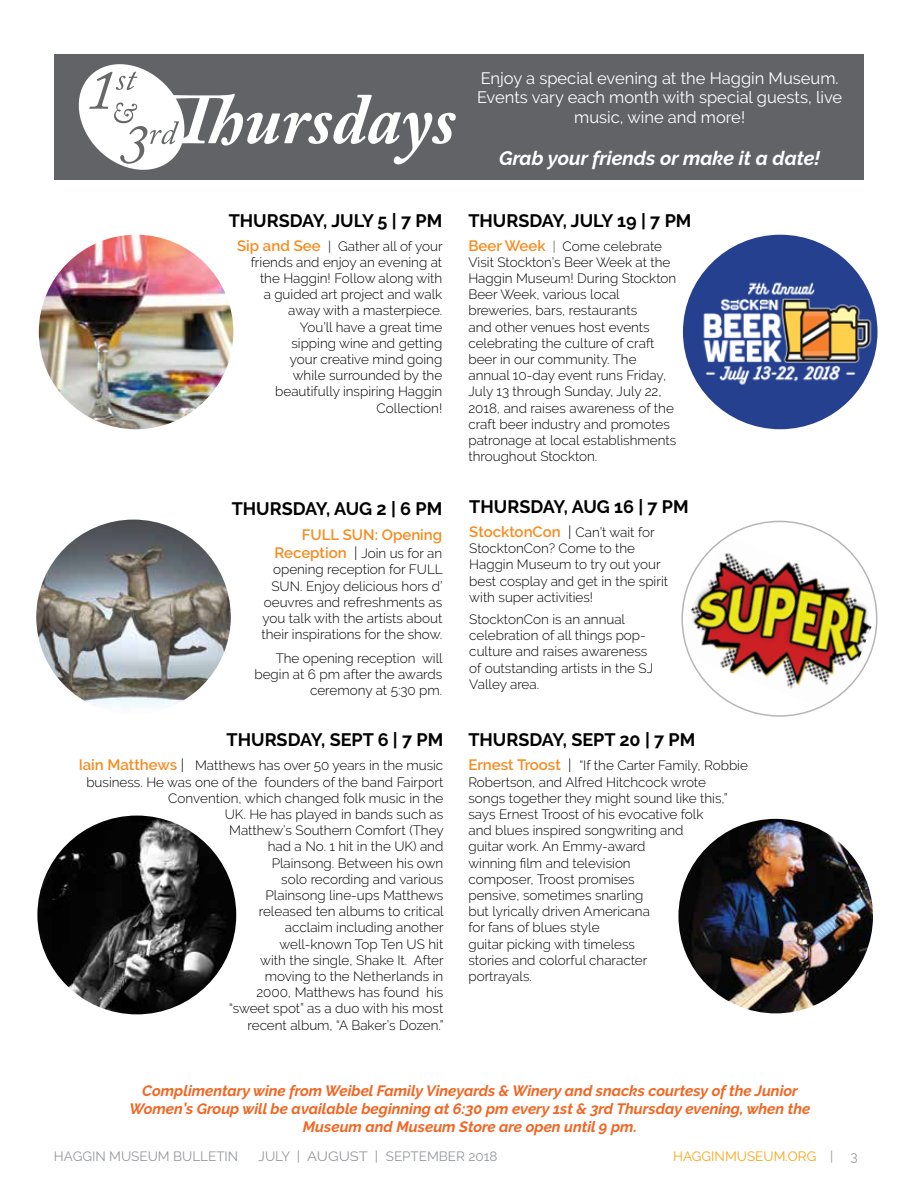
<style>
.page{position:relative;width:918px;height:1188px;background:#fff}
.page>*{position:absolute;margin:0;border:0;box-sizing:border-box;transform-origin:0 0}
.t1{font:italic 700 19.5px "Raleway";color:#fff}
.t2{font:700 18px "Raleway";color:#000}
.t3{font:16.5px/19.8px "Raleway";color:#fff;text-align:center}
.t4{font:italic 700 15px/18px "Raleway";color:#f16623;text-align:center}
.t5{font:600 15px "Raleway";color:#f68c20}
.t6{font:300 13.5px/16.2px "Raleway";color:#000;text-align:right}
.t7{font:13.5px "Raleway";color:#95989c}
.t8{font:13.5px "Raleway";color:#faa61a}
.s1{font-weight:600;font-size:15px;color:#f68c20}
.s2{font-size:15px}
.s3{font-weight:200}
.s4{color:#95989c}
</style>
<div class="page">
<div style="left:54px;top:54px;width:810px;height:126px;background:#616367"></div>
<svg style="left:79px;top:64px;width:377px;height:106px"></svg>
<img style="left:39px;top:235px;width:194px;height:194px;border-radius:97px">
<div style="left:683px;top:235px;width:195px;height:194px;background:#25408f;border-radius:50%"></div>
<img style="left:683px;top:250px;width:195px;height:164px">
<img style="left:684px;top:536px;width:191px;height:171px">
<img style="left:678px;top:819px;width:195px;height:194px;border-radius:97px">
<img style="left:36px;top:520px;width:195px;height:194px;border-radius:97px">
<img style="left:37px;top:816px;width:199px;height:198px;border-radius:99px">
<h2 class="t2" style="left:229px;top:210px;width:215px">THURSDAY, JULY 5 | 7 PM</h2>
<p class="t6" style="left:237px;top:238px;width:207px"><span class="s1">Sip and See</span> | Gather all of your friends and enjoy an evening at the Haggin! Follow along with<br>a guided art project and walk away with a masterpiece.<br>You’ll have a great time<br>sipping wine and getting<br>your creative mind going<br>while surrounded by the beautifully inspiring Haggin<br>Collection!</p>
<h2 class="t2" style="left:232px;top:498px;width:212px">THURSDAY, AUG 2 | 6 PM</h2>
<p class="t5" style="left:302px;top:526px;width:142px">FULL SUN: Opening</p>
<p class="t6" style="left:261px;top:545px;width:183px"><span class="s1">Reception</span> <span class="s2">|</span> Join us for an opening reception for FULL<br>SUN. Enjoy delicious hors d’ oeuvres and refreshments as you talk with the artists about their inspirations for the show.</p>
<p class="t6" style="left:254px;top:650px;width:190px">The opening reception will begin at 6 pm after the awards ceremony at 5:30 pm.</p>
<h2 class="t2" style="left:227px;top:730px;width:218px">THURSDAY, SEPT 6 | 7 PM</h2>
<p class="t6" style="left:79px;top:757px;width:366px"><span class="s1">Iain Matthews</span> <span class="s2">|</span> Matthews has over 50 years in the music business. He was one of the founders of the band Fairport Convention, which changed folk music in the<br>UK. He has played in bands such as<br>Matthew’s Southern Comfort (They<br>had a No. 1 hit in the UK) and<br>Plainsong. Between his own<br>solo recording and various<br>Plainsong line-ups Matthews<br>released ten albums to critical<br>acclaim including another<br>well-known Top Ten US hit<br>with the single, Shake It. After<br>moving to the Netherlands in<br>2000, Matthews has found his<br>“sweet spot” as a duo with his most<br>recent album, “A Baker’s Dozen.”</p>
<p class="t3" style="left:477px;top:68px;width:367px">Enjoy a special evening at the Haggin Museum.<br>Events vary each month with special guests, live music, wine and more!</p>
<h1 class="t1" style="left:499px;top:147px;width:323px">Grab your friends or make it a date!</h1>
<h2 class="t2" style="left:468px;top:210px;width:225px">THURSDAY, JULY 19 | 7 PM</h2>
<p class="t6" style="left:468px;top:238px;width:209px;text-align:left"><span class="s1">Beer Week</span> <span class="s3">|</span> Come celebrate<br>Visit Stockton’s Beer Week at the<br>Haggin Museum! During Stockton<br>Beer Week, various local breweries, bars, restaurants<br>and other venues host events celebrating the culture of craft beer in our community. The annual 10-day event runs Friday,<br>July 13 through Sunday, July 22,<br>2018, and raises awareness of the craft beer industry and promotes patronage at local establishments throughout Stockton.</p>
<h2 class="t2" style="left:469px;top:496px;width:221px">THURSDAY, AUG 16 | 7 PM</h2>
<p class="t6" style="left:469px;top:524px;width:200px;text-align:left"><span class="s1">StocktonCon</span> <span class="s2">|</span> Can’t wait for<br>StocktonCon? Come to the<br>Haggin Museum to try out your best cosplay and get in the spirit with super activities!</p>
<p class="t6" style="left:469px;top:611px;width:185px;text-align:left">StocktonCon is an annual celebration of all things pop&shy;culture and raises awareness of outstanding artists in the SJ<br>Valley area.</p>
<h2 class="t2" style="left:468px;top:730px;width:229px">THURSDAY, SEPT 20 | 7 PM</h2>
<p class="t6" style="left:468px;top:757px;width:281px;text-align:left"><span class="s1">Ernest Troost</span> <span class="s2">|</span> “If the Carter Family, Robbie<br>Robertson, and Alfred Hitchcock wrote<br>songs together they might sound like this,” says Ernest Troost of his evocative folk<br>and blues inspired songwriting and<br>guitar work. An Emmy-award<br>winning film and television<br>composer, Troost promises<br>pensive, sometimes snarling<br>but lyrically driven Americana<br>for fans of blues style<br>guitar picking with timeless<br>stories and colorful character<br>portrayals.</p>
<p class="t4" style="left:130px;top:1081px;width:682px">Complimentary wine from Weibel Family Vineyards &amp; Winery and snacks courtesy of the Junior<br>Women’s Group will be available beginning at 6:30 pm every 1st &amp; 3rd Thursday evening, when the<br>Museum and Museum Store are open until 9 pm.</p>
<p class="t7" style="left:54px;top:1148px;width:186px">HAGGIN MUSEUM BULLETIN</p>
<p class="t7" style="left:259px;top:1148px;width:240px">JULY | AUGUST | SEPTEMBER 2018</p>
<p class="t8" style="left:673px;top:1148px;width:162px">HAGGINMUSEUM.ORG <span class="s4">|</span></p>
<p class="t7" style="left:850px;top:1148px;width:9px">3</p>
</div>
